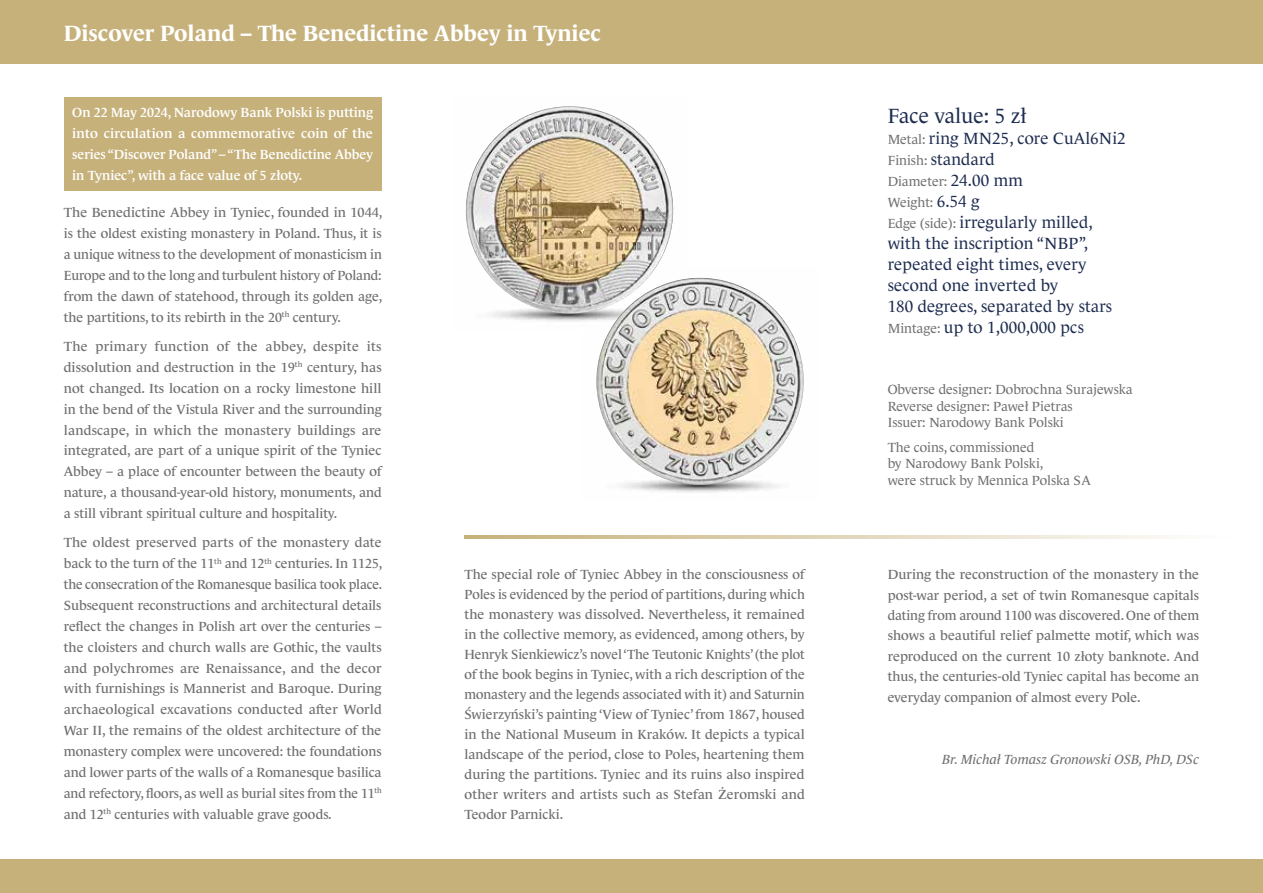
<style>
.page{position:relative;width:1263px;height:893px;background:#fff}
.page>*{position:absolute;margin:0;border:0;box-sizing:border-box;transform-origin:0 0}
.t1{font:700 22.5px "Le Monde Journal Pro";color:#fff}
.t2{font:21px "Le Monde Journal Pro";color:#1d2c4f}
.t3{font:16.5px/21px "Le Monde Journal Pro";letter-spacing:.01em;color:#1d2c4f}
.t4{font:13.5px/20.9px "Le Monde Journal Pro";color:#706f6f;text-align:justify}
.t5{font:13.5px/16.5px "Le Monde Journal Pro";color:#706f6f}
.t6{font:600 13.5px/20.9px "Le Monde Journal Pro";letter-spacing:-.005em;color:#fff;text-align:justify}
.t7{font:italic 13.5px "Le Monde Journal Pro";color:#706f6f}
.s1{font-size:13.5px;color:#706f6f}
.s2{font-size:16.5px;color:#1d2c4f}
</style>
<div class="page">
<div style="left:0;top:859px;width:1263px;height:34px;background:#c6b17b"></div>
<div style="left:0;top:0;width:1263px;height:64px;background:#c6b17b"></div>
<div style="left:64px;top:98px;width:318px;height:93px;background:#c6b17b"></div>
<svg style="left:465px;top:536px;width:708px;height:2px"></svg>
<img style="left:623px;top:277px;width:156px;height:216px">
<img style="left:465px;top:206px;width:222px;height:116px">
<img style="left:466px;top:106px;width:207px;height:208px">
<img style="left:596px;top:278px;width:208px;height:207px">
<h1 class="t1" style="left:64px;top:16px;width:539px">Discover Poland – The Benedictine Abbey in Tyniec</h1>
<p class="t6" style="left:72px;top:100px;width:302px">On 22 May 2024, Narodowy Bank Polski is putting into circulation a commemorative coin of the series “Discover Poland” – “The Benedictine Abbey in Tyniec”, with a face value of 5 złoty.</p>
<p class="t4" style="left:64px;top:201px;width:320px">The Benedictine Abbey in Tyniec, founded in 1044, is the oldest existing monastery in Poland. Thus, it is a unique witness to the development of monasticism in Europe and to the long and turbulent history of Poland: from the dawn of statehood, through its golden age, the partitions, to its rebirth in the 20<sup>th</sup> century.</p>
<p class="t4" style="left:64px;top:335px;width:319px">The primary function of the abbey, despite its dissolution and destruction in the 19<sup>th</sup> century, has not changed. Its location on a rocky limestone hill in the bend of the Vistula River and the surrounding landscape, in which the monastery buildings are integrated, are part of a unique spirit of the Tyniec Abbey – a place of encounter between the beauty of nature, a thousand-year-old history, monuments, and a still vibrant spiritual culture and hospitality.</p>
<p class="t4" style="left:64px;top:531px;width:320px">The oldest preserved parts of the monastery date back to the turn of the 11<sup>th</sup> and 12<sup>th</sup> centuries. In 1125, the consecration of the Romanesque basilica took place.<br>Subsequent reconstructions and architectural details reflect the changes in Polish art over the centuries – the cloisters and church walls are Gothic, the vaults and polychromes are Renaissance, and the decor with furnishings is Mannerist and Baroque. During archaeological excavations conducted after World War II, the remains of the oldest architecture of the monastery complex were uncovered: the foundations and lower parts of the walls of a Romanesque basilica and refectory, floors, as well as burial sites from the 11<sup>th </sup>and 12<sup>th</sup> centuries with valuable grave goods.</p>
<p class="t4" style="left:465px;top:563px;width:342px;line-height:20px">The special role of Tyniec Abbey in the consciousness of Poles is evidenced by the period of partitions, during which the monastery was dissolved. Nevertheless, it remained in the collective memory, as evidenced, among others, by Henryk Sienkiewicz’s novel ‘The Teutonic Knights’ (the plot of the book begins in Tyniec, with a rich description of the monastery and the legends associated with it) and Saturnin Świerzyński’s painting ‘View of Tyniec’ from 1867, housed in the National Museum in Kraków. It depicts a typical landscape of the period, close to Poles, heartening them during the partitions. Tyniec and its ruins also inspired other writers and artists such as Stefan Żeromski and Teodor Parnicki.</p>
<h2 class="t2" style="left:888px;top:100px;width:140px">Face value: 5 zł</h2>
<p class="t3" style="left:888px;top:126px;width:239px"><span class="s1">Metal:</span> ring MN25, core CuAl6Ni2<br><span class="s1">Finish:</span> standard</p>
<p class="t5" style="left:888px;top:169px;width:137px;line-height:21px">Diameter: <span class="s2">24.00 mm<br></span>Weight: <span class="s2">6.54 g</span></p>
<p class="t3" style="left:888px;top:210px;width:226px"><span class="s1">Edge (side):</span> irregularly milled, with the inscription “NBP”, repeated eight times, every second one inverted by<br>180 degrees, separated by stars<br><span class="s1">Mintage:</span> up to 1,000,000 pcs</p>
<p class="t5" style="left:888px;top:380px;width:246px">Obverse designer: Dobrochna Surajewska<br>Reverse designer: Paweł Pietras<br>Issuer: Narodowy Bank Polski</p>
<p class="t5" style="left:888px;top:437px;width:205px">The coins, commissioned<br>by Narodowy Bank Polski,<br>were struck by Mennica Polska SA</p>
<p class="t4" style="left:888px;top:563px;width:313px;line-height:20.4px">During the reconstruction of the monastery in the post-war period, a set of twin Romanesque capitals dating from around 1100 was discovered. One of them shows a beautiful relief palmette motif, which was reproduced on the current 10 złoty banknote. And thus, the centuries-old Tyniec capital has become an everyday companion of almost every Pole.</p>
<p class="t7" style="left:942px;top:749px;width:259px">Br. Michał Tomasz Gronowski OSB, PhD, DSc</p>
</div>
